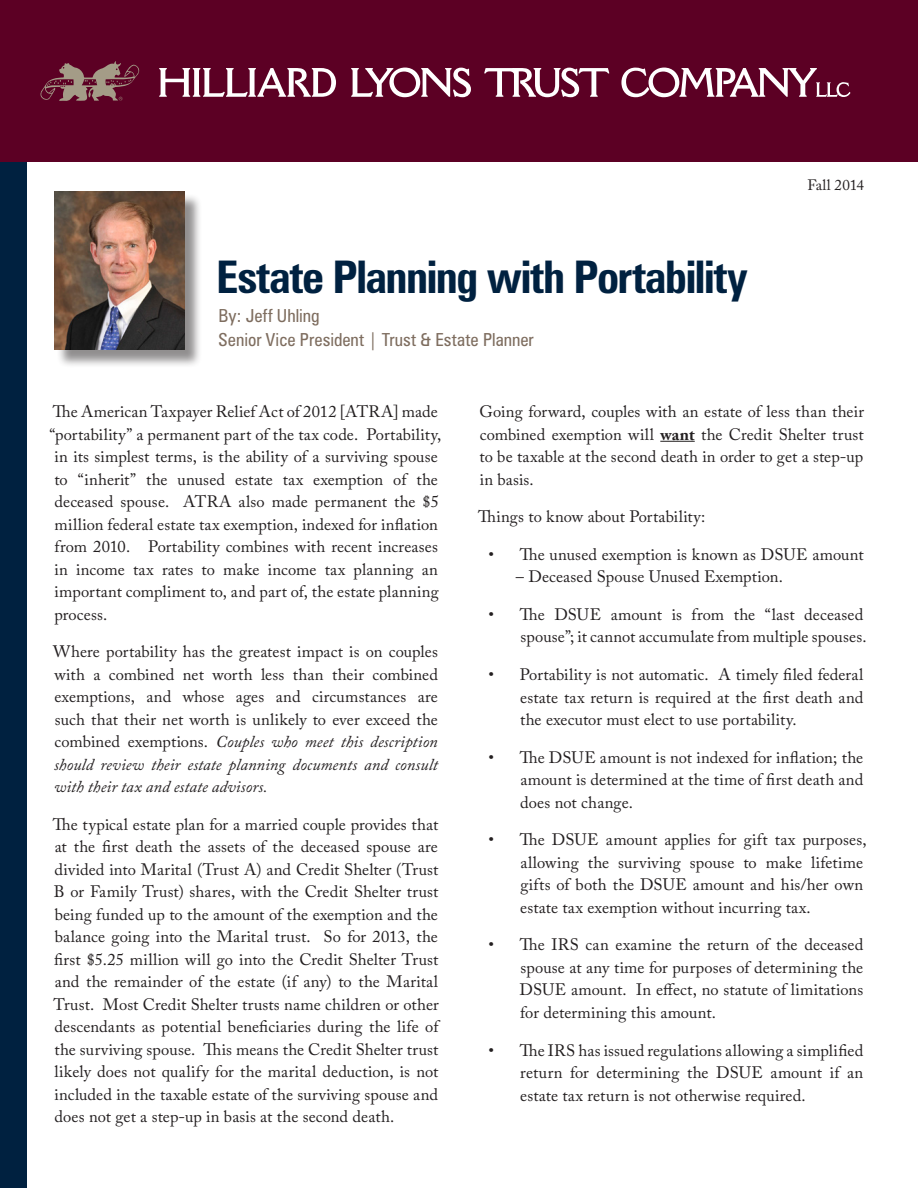
<style>
.page{position:relative;width:918px;height:1188px;background:#fff}
.page>*{position:absolute;margin:0;border:0;box-sizing:border-box;transform-origin:0 0}
.Callout{font:700 condensed 45px "Zurich BT";letter-spacing:-.03em;color:#002140}
.Byline{font:condensed 18px "Zurich BT";color:#7e6d5f}
.t1{font:16.5px/22.5px "Adobe Caslon Pro";letter-spacing:.005em;color:#231f20;text-align:justify}
.t2{font:15px "Adobe Caslon Pro";letter-spacing:.005em;color:#231f20}
.s1{font-style:italic}
.s2{font-weight:700}
</style>
<div class="page">
<hr style="left:660px;top:441px;width:35px;height:1px;background:#231f20">
<div style="left:0;top:94px;width:27px;height:1094px;background:#002140"></div>
<div style="left:0;top:0;width:918px;height:162px;background:#5c0024"></div>
<svg style="left:40px;top:61px;width:100px;height:40px"></svg>
<svg style="left:159px;top:68px;width:177px;height:29px"></svg>
<svg style="left:351px;top:68px;width:120px;height:29px"></svg>
<svg style="left:484px;top:68px;width:125px;height:29px"></svg>
<svg style="left:621px;top:68px;width:229px;height:29px"></svg>
<div style="left:56px;top:193px;width:147px;height:175px;background:#231f20;opacity:.5"></div>
<img style="left:54px;top:191px;width:130px;height:158px">
<p class="Callout" style="left:216px;top:250px;width:533px">Estate Planning with Portability</p>
<p class="Byline" style="left:218px;top:304px;width:103px">By: Jeff Uhling</p>
<p class="Byline" style="left:218px;top:328px;width:317px">Senior Vice President | Trust &amp; Estate Planner</p>
<p class="t2" style="left:807px;top:176px;width:58px">Fall 2014</p>
<p class="t1" style="left:53px;top:400px;width:387px">The American Taxpayer Relief Act of 2012 [ATRA] made</p>
<p class="t1" style="left:50px;top:423px;width:393px">“portability” a permanent part of the tax code. Portability,</p>
<p class="t1" style="left:55px;top:445px;width:385px">in its simplest terms, is the ability of a surviving spouse</p>
<p class="t1" style="left:54px;top:468px;width:385px">to “inherit” the unused estate tax exemption of the</p>
<p class="t1" style="left:55px;top:490px;width:386px">deceased spouse. ATRA also made permanent the $5</p>
<p class="t1" style="left:55px;top:513px;width:385px">million federal estate tax exemption, indexed for inflation</p>
<p class="t1" style="left:55px;top:535px;width:385px">from 2010. Portability combines with recent increases</p>
<p class="t1" style="left:55px;top:558px;width:385px">in income tax rates to make income tax planning an</p>
<p class="t1" style="left:55px;top:580px;width:386px">important compliment to, and part of, the estate planning</p>
<p class="t1" style="left:55px;top:603px;width:54px">process.</p>
<p class="t1" style="left:53px;top:640px;width:386px">Where portability has the greatest impact is on couples with a combined net worth less than their combined exemptions, and whose ages and circumstances are such that their net worth is unlikely to ever exceed the combined exemptions. <span class="s1">Couples who meet this description should review their estate planning documents and consult with their tax and estate advisors.</span></p>
<p class="t1" style="left:53px;top:813px;width:387px">The typical estate plan for a married couple provides that at the first death the assets of the deceased spouse are divided into Marital (Trust A) and Credit Shelter (Trust B or Family Trust) shares, with the Credit Shelter trust being funded up to the amount of the exemption and the balance going into the Marital trust. So for 2013, the first $5.25 million will go into the Credit Shelter Trust and the remainder of the estate (if any) to the Marital Trust. Most Credit Shelter trusts name children or other descendants as potential beneficiaries during the life of the surviving spouse. This means the Credit Shelter trust likely does not qualify for the marital deduction, is not included in the taxable estate of the surviving spouse and does not get a step-up in basis at the second death.</p>
<p class="t1" style="left:479px;top:400px;width:386px">Going forward, couples with an estate of less than their combined exemption will <span class="s2">want</span> the Credit Shelter trust to be taxable at the second death in order to get a step-up in basis.</p>
<p class="t1" style="left:478px;top:505px;width:229px">Things to know about Portability:</p>
<p class="t1" style="left:489px;top:543px;width:377px">• The unused exemption is known as DSUE amount</p>
<p class="t1" style="left:516px;top:565px;width:269px">– Deceased Spouse Unused Exemption.</p>
<p class="t1" style="left:489px;top:603px;width:379px;text-align:right">• The DSUE amount is from the “last deceased spouse”; it cannot accumulate from multiple spouses.</p>
<p class="t1" style="left:520px;top:663px;width:345px;text-indent:-32px">• Portability is not automatic. A timely filed federal estate tax return is required at the first death and the executor must elect to use portability.</p>
<p class="t1" style="left:520px;top:746px;width:344px;text-indent:-32px">• The DSUE amount is not indexed for inflation; the amount is determined at the time of first death and does not change.</p>
<p class="t1" style="left:520px;top:828px;width:348px;text-align:left;text-indent:-32px">• The DSUE amount applies for gift tax purposes, allowing the surviving spouse to make lifetime gifts of both the DSUE amount and his/her own estate tax exemption without incurring tax.</p>
<p class="t1" style="left:520px;top:934px;width:345px;text-indent:-31px">• The IRS can examine the return of the deceased spouse at any time for purposes of determining the DSUE amount. In effect, no statute of limitations for determining this amount.</p>
<p class="t1" style="left:520px;top:1039px;width:345px;text-indent:-32px">• The IRS has issued regulations allowing a simplified return for determining the DSUE amount if an estate tax return is not otherwise required.</p>
</div>
